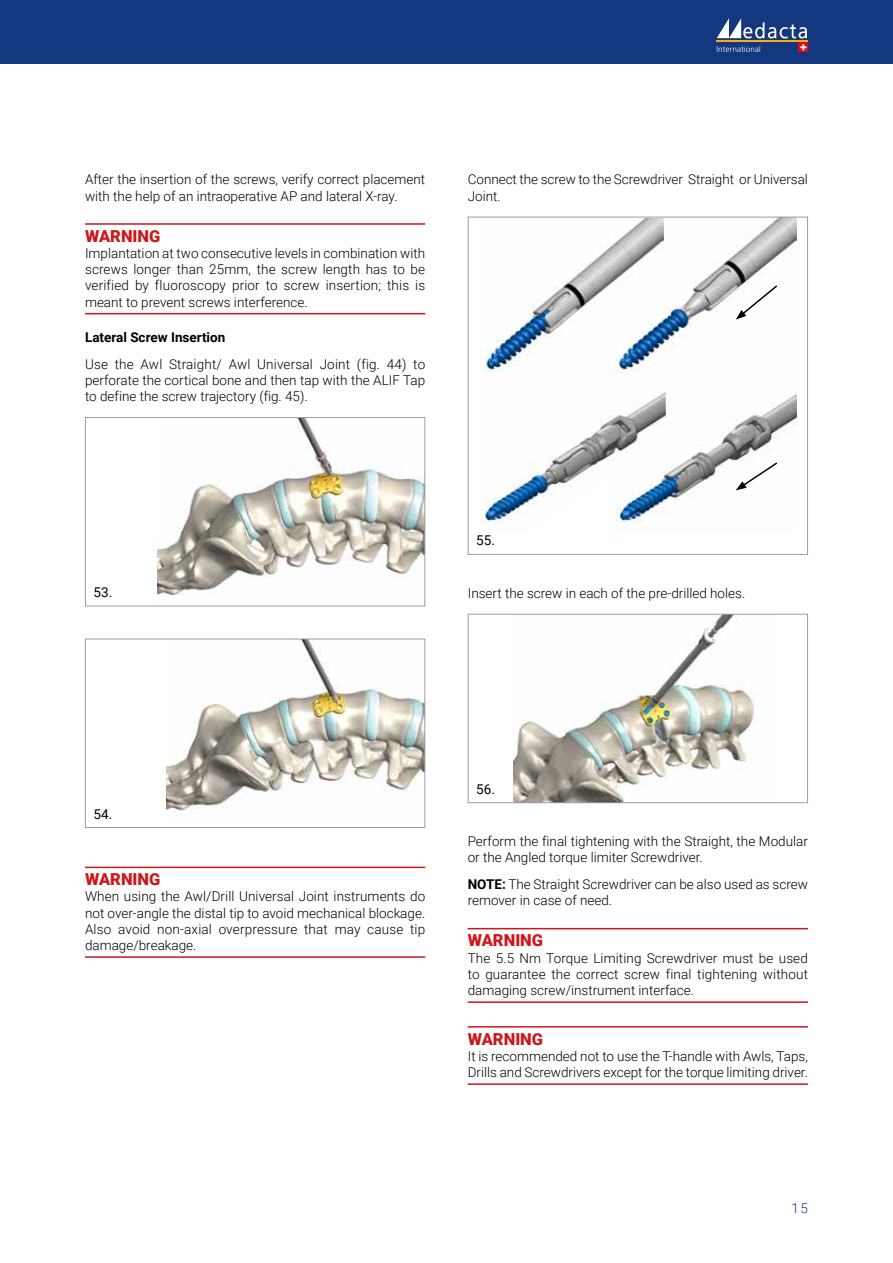
<style>
.page{position:relative;width:893px;height:1263px;background:#fff}
.page>*{position:absolute;margin:0;border:0;box-sizing:border-box;transform-origin:0 0}
.t1{font:900 16.5px "Roboto";color:#cd171a}
.t2{font:300 13.5px/16.2px "Roboto";color:#000}
.t3{font:700 13.5px "Roboto";color:#000}
.t4{font:13.5px "Roboto";color:#000}
.t5{font:300 13.5px "Roboto";color:#14387f}
.s1{font-weight:700}
</style>
<div class="page">
<div style="left:0;top:0;width:893px;height:64px;background:#14387f"></div>
<hr style="left:716px;top:40px;width:92px;height:1px;background:#f9b000">
<svg style="left:717px;top:18px;width:90px;height:20px"></svg>
<svg style="left:799px;top:43px;width:9px;height:9px"></svg>
<svg style="left:800px;top:44px;width:6px;height:6px"></svg>
<svg style="left:717px;top:46px;width:43px;height:6px"></svg>
<hr style="left:85px;top:223px;width:340px;height:2px;background:#cd171a">
<hr style="left:85px;top:313px;width:340px;height:1px;background:#cd171a">
<hr style="left:85px;top:867px;width:340px;height:1px;background:#cd171a">
<hr style="left:85px;top:956px;width:340px;height:2px;background:#cd171a">
<img style="left:157px;top:419px;width:266px;height:177px">
<div style="left:85px;top:417px;width:340px;height:189px;border:1px solid #9d9d9c"></div>
<img style="left:166px;top:641px;width:257px;height:170px">
<div style="left:85px;top:639px;width:340px;height:189px;border:1px solid #9d9d9c"></div>
<hr style="left:468px;top:928px;width:340px;height:1px;background:#cd171a">
<hr style="left:468px;top:1001px;width:340px;height:2px;background:#cd171a">
<hr style="left:468px;top:1026px;width:340px;height:1px;background:#cd171a">
<hr style="left:468px;top:1083px;width:340px;height:2px;background:#cd171a">
<img style="left:706px;top:393px;width:91px;height:98px">
<img style="left:479px;top:392px;width:227px;height:139px">
<img style="left:664px;top:219px;width:132px;height:128px">
<img style="left:480px;top:219px;width:184px;height:155px">
<svg style="left:736px;top:284px;width:43px;height:36px"></svg>
<svg style="left:736px;top:461px;width:43px;height:29px"></svg>
<div style="left:468px;top:217px;width:340px;height:338px;border:1px solid #9d9d9c"></div>
<img style="left:513px;top:616px;width:242px;height:185px">
<div style="left:468px;top:614px;width:340px;height:189px;border:1px solid #9d9d9c"></div>
<p class="t2" style="left:85px;top:171px;width:342px">After the insertion of the screws, verify correct placement with the help of an intraoperative AP and lateral X-ray.</p>
<p class="t1" style="left:85px;top:224px;width:77px">WARNING</p>
<p class="t2" style="left:85px;top:245px;width:342px;text-align:justify">Implantation at two consecutive levels in combination with screws longer than 25mm, the screw length has to be verified by fluoroscopy prior to screw insertion; this is meant to prevent screws interference.</p>
<p class="t3" style="left:85px;top:328px;width:142px">Lateral Screw Insertion</p>
<p class="t2" style="left:85px;top:355px;width:342px;text-align:justify">Use the Awl Straight/ Awl Universal Joint (fig. 44) to perforate the cortical bone and then tap with the ALIF Tap to define the screw trajectory (fig. 45).</p>
<p class="t2" style="left:468px;top:171px;width:342px">Connect the screw to the Screwdriver Straight or Universal<br>Joint.</p>
<p class="t4" style="left:94px;top:583px;width:20px">53.</p>
<p class="t4" style="left:476px;top:531px;width:20px">55.</p>
<p class="t2" style="left:468px;top:584px;width:279px">Insert the screw in each of the pre-drilled holes.</p>
<p class="t4" style="left:94px;top:804px;width:20px">54.</p>
<p class="t1" style="left:85px;top:868px;width:77px">WARNING</p>
<p class="t2" style="left:85px;top:888px;width:342px;text-align:justify">When using the Awl/Drill Universal Joint instruments do not over-angle the distal tip to avoid mechanical blockage.<br>Also avoid non-axial overpressure that may cause tip damage/breakage.</p>
<p class="t4" style="left:476px;top:779px;width:20px">56.</p>
<p class="t2" style="left:468px;top:833px;width:342px">Perform the final tightening with the Straight, the Modular or the Angled torque limiter Screwdriver.</p>
<p class="t2" style="left:468px;top:876px;width:342px"><span class="s1">NOTE:</span> The Straight Screwdriver can be also used as screw remover in case of need.</p>
<p class="t1" style="left:468px;top:929px;width:77px">WARNING</p>
<p class="t2" style="left:468px;top:949px;width:342px;text-align:justify">The 5.5 Nm Torque Limiting Screwdriver must be used to guarantee the correct screw final tightening without damaging screw/instrument interface.</p>
<p class="t1" style="left:468px;top:1027px;width:77px">WARNING</p>
<p class="t2" style="left:468px;top:1047px;width:342px">It is recommended not to use the T-handle with Awls, Taps,<br>Drills and Screwdrivers except for the torque limiting driver.</p>
<p class="t5" style="left:792px;top:1198px;width:18px">15</p>
</div>
